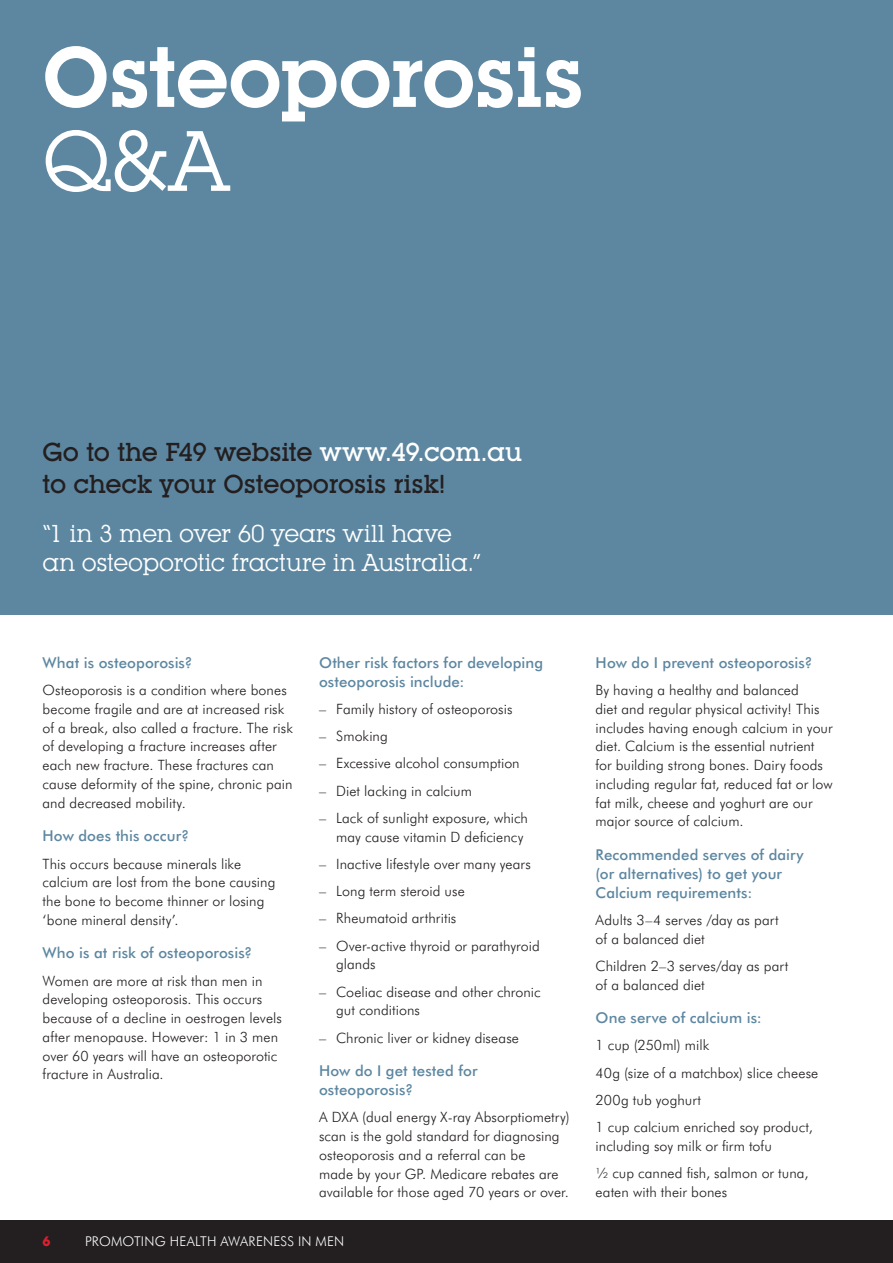
<style>
.page{position:relative;width:893px;height:1263px;background:#fff}
.page>*{position:absolute;margin:0;border:0;box-sizing:border-box;transform-origin:0 0}
.t1{font:600 84px "Lubalin Graph IT Cby BT";letter-spacing:-.02em;color:#fff}
.t2{font:84px "Lubalin Graph IT Cby BT";color:#fff}
.t3{font:500 25.5px/31.5px "Lubalin Graph IT Cby BT";letter-spacing:-.015em;color:#231f20}
.t4{font:24px/28.5px "Lubalin Graph IT Cby BT";letter-spacing:-.01em;color:#fff}
.t5{font:500 15px/18.8px "Futura BT";letter-spacing:.005em;color:#5d87a1}
.t6{font:300 14.25px/18.8px "Futura BT";letter-spacing:.005em;color:#231f20}
.t7{font:300 13.5px "Futura BT";letter-spacing:.015em;color:#fff}
.t8{font:700 13.5px "Lubalin Graph IT Cby BT";color:#d82231}
.s1{color:#fff}
</style>
<div class="page">
<div style="left:0;top:0;width:892px;height:615px;background:#5d87a1"></div>
<div style="left:0;top:1220px;width:892px;height:43px;background:#231f20"></div>
<h1 class="t1" style="left:43px;top:47px;width:544px">Osteoporosis</h1>
<h1 class="t2" style="left:43px;top:130px;width:187px">Q&amp;A</h1>
<h2 class="t3" style="left:43px;top:439px;width:481px">Go to the F49 website <span class="s1">www.49.com.au </span>to check your Osteoporosis risk!</h2>
<h3 class="t4" style="left:43px;top:522px;width:440px">“1 in 3 men over 60 years will have an osteoporotic fracture in Australia.”</h3>
<p class="t5" style="left:43px;top:654px;width:152px">What is osteoporosis?</p>
<p class="t6" style="left:43px;top:682px;width:252px">Osteoporosis is a condition where bones become fragile and are at increased risk of a break, also called a fracture. The risk of developing a fracture increases after each new fracture. These fractures can cause deformity of the spine, chronic pain and decreased mobility.</p>
<p class="t5" style="left:43px;top:828px;width:148px">How does this occur?</p>
<p class="t6" style="left:43px;top:855px;width:234px">This occurs because minerals like calcium are lost from the bone causing the bone to become thinner or losing ‘bone mineral density’.</p>
<p class="t5" style="left:43px;top:945px;width:211px">Who is at risk of osteoporosis?</p>
<p class="t6" style="left:43px;top:972px;width:241px">Women are more at risk than men in developing osteoporosis. This occurs because of a decline in oestrogen levels after menopause. However: 1 in 3 men over 60 years will have an osteoporotic fracture in Australia.</p>
<p class="t5" style="left:319px;top:654px;width:226px">Other risk factors for developing osteoporosis include:</p>
<p class="t6" style="left:319px;top:700px;width:195px">– Family history of osteoporosis</p>
<p class="t6" style="left:319px;top:728px;width:70px">– Smoking</p>
<p class="t6" style="left:319px;top:755px;width:202px">– Excessive alcohol consumption</p>
<p class="t6" style="left:319px;top:782px;width:154px">– Diet lacking in calcium</p>
<p class="t6" style="left:336px;top:809px;width:193px;text-indent:-17px">– Lack of sunlight exposure, which may cause vitamin D deficiency</p>
<p class="t6" style="left:319px;top:855px;width:213px">– Inactive lifestyle over many years</p>
<p class="t6" style="left:319px;top:883px;width:147px">– Long term steroid use</p>
<p class="t6" style="left:319px;top:910px;width:139px">– Rheumatoid arthritis</p>
<p class="t6" style="left:336px;top:937px;width:205px;text-indent:-17px">– Over-active thyroid or parathyroid glands</p>
<p class="t6" style="left:336px;top:983px;width:206px;text-indent:-17px">– Coeliac disease and other chronic gut conditions</p>
<p class="t6" style="left:319px;top:1029px;width:201px">– Chronic liver or kidney disease</p>
<p class="t5" style="left:319px;top:1063px;width:160px">How do I get tested for osteoporosis?</p>
<p class="t6" style="left:319px;top:1109px;width:252px">A DXA (dual energy X-ray Absorptiometry) scan is the gold standard for diagnosing osteoporosis and a referral can be<br>made by your GP. Medicare rebates are available for those aged 70 years or over.</p>
<p class="t8" style="left:43px;top:1237px;width:10px">6</p>
<p class="t7" style="left:85px;top:1235px;width:260px">PROMOTING HEALTH AWARENESS IN MEN</p>
<p class="t5" style="left:595px;top:654px;width:219px">How do I prevent osteoporosis?</p>
<p class="t6" style="left:595px;top:682px;width:239px">By having a healthy and balanced<br>diet and regular physical activity! This includes having enough calcium in your diet. Calcium is the essential nutrient for building strong bones. Dairy foods including regular fat, reduced fat or low fat milk, cheese and yoghurt are our major source of calcium.</p>
<p class="t5" style="left:595px;top:846px;width:209px">Recommended serves of dairy (or alternatives) to get your<br>Calcium requirements:</p>
<p class="t6" style="left:595px;top:911px;width:184px">Adults 3–4 serves /day as part of a balanced diet</p>
<p class="t6" style="left:595px;top:957px;width:194px">Children 2–3 serves/day as part of a balanced diet</p>
<p class="t5" style="left:595px;top:1010px;width:168px">One serve of calcium is:</p>
<p class="t6" style="left:595px;top:1033px;width:224px;line-height:27.3px">1 cup (250ml) milk<br>40g (size of a matchbox) slice cheese<br>200g tub yoghurt<br>1 cup calcium enriched soy product,</p>
<p class="t6" style="left:595px;top:1133px;width:214px;line-height:27.3px">including soy milk or firm tofu<br>½ cup canned fish, salmon or tuna,</p>
<p class="t6" style="left:595px;top:1183px;width:133px">eaten with their bones</p>
</div>
